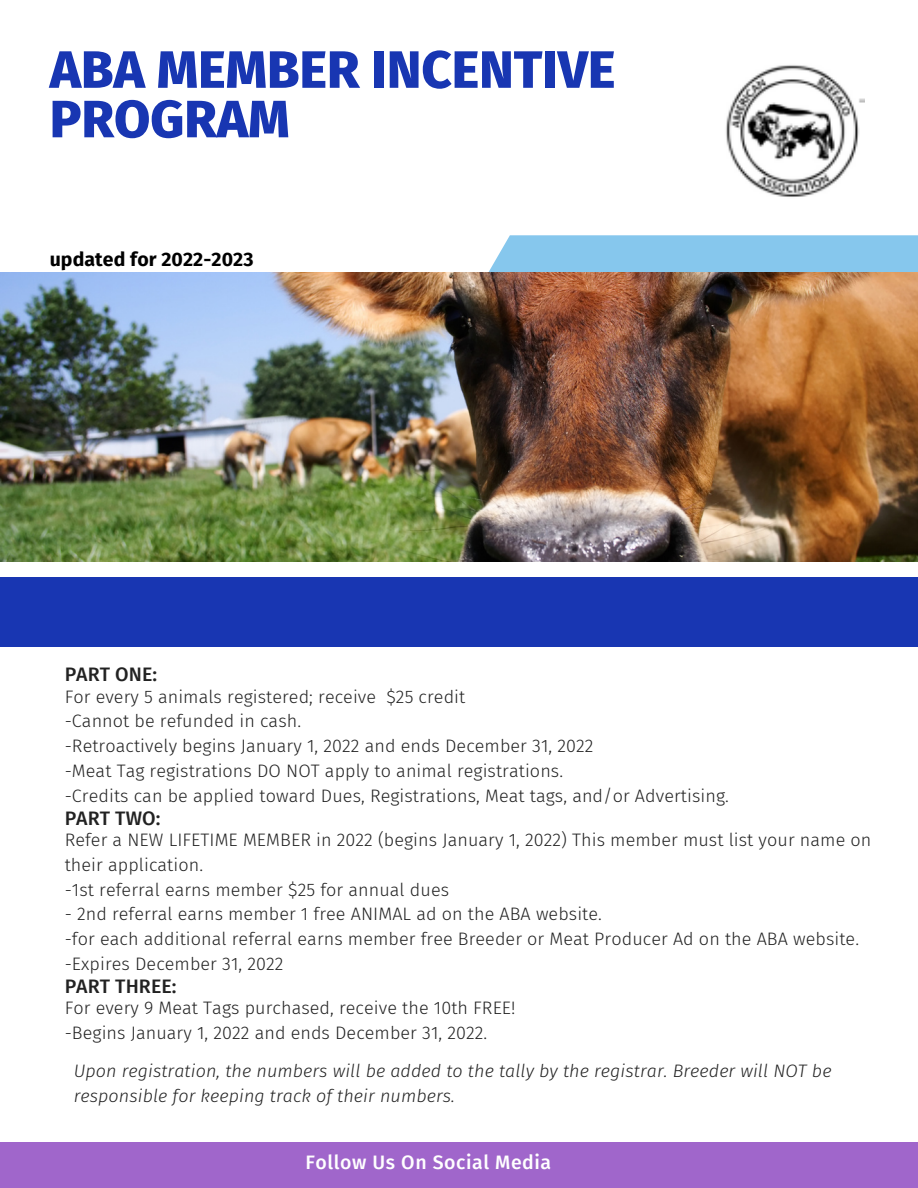
<style>
.page{position:relative;width:918px;height:1188px;background:#fff}
.page>*{position:absolute;margin:0;border:0;box-sizing:border-box;transform-origin:0 0}
.t1{font:800 52.5px/49.5px "Fira Sans";color:#1836b2}
.t2{font:500 19.5px "Fira Sans";letter-spacing:.005em;color:#222}
.t3{font:500 19.5px "Fira Sans";letter-spacing:.03em;color:#fff}
.t4{font:700 19.5px "Fira Sans";letter-spacing:.005em;color:#000}
.t5{font:300 18px/24.8px "Fira Sans";letter-spacing:.005em;color:#222}
.t6{font:italic 300 18px/24.8px "Fira Sans";letter-spacing:.005em;color:#222}
</style>
<div class="page">
<div style="left:488px;top:235px;width:430px;height:37px;background:#86c7ed"></div>
<img style="left:0;top:272px;width:918px;height:289px">
<div style="left:0;top:577px;width:918px;height:69px;background:#1836b2"></div>
<div style="left:0;top:1142px;width:918px;height:46px;background:#a066cb"></div>
<img style="left:726px;top:65px;width:139px;height:132px">
<p class="t1" style="left:50px;top:45px;width:567px">ABA MEMBER INCENTIVE<br>PROGRAM</p>
<p class="t4" style="left:50px;top:248px;width:205px">updated for 2022-2023</p>
<p class="t2" style="left:65px;top:663px;width:94px">PART ONE:</p>
<p class="t5" style="left:65px;top:684px;width:402px">For every 5 animals registered; receive $25 credit</p>
<p class="t5" style="left:65px;top:709px;width:238px">-Cannot be refunded in cash.</p>
<p class="t5" style="left:65px;top:734px;width:530px">-Retroactively begins January 1, 2022 and ends December 31, 2022</p>
<p class="t5" style="left:65px;top:759px;width:500px">-Meat Tag registrations DO NOT apply to animal registrations.</p>
<p class="t5" style="left:65px;top:783px;width:666px">-Credits can be applied toward Dues, Registrations, Meat tags, and/or Advertising.</p>
<p class="t2" style="left:65px;top:806px;width:97px">PART TWO:</p>
<p class="t5" style="left:65px;top:828px;width:808px">Refer a NEW LIFETIME MEMBER in 2022 (begins January 1, 2022) This member must list your name on their application.</p>
<p class="t5" style="left:65px;top:877px;width:386px">-1st referral earns member $25 for annual dues</p>
<p class="t5" style="left:65px;top:902px;width:539px">- 2nd referral earns member 1 free ANIMAL ad on the ABA website.</p>
<p class="t5" style="left:65px;top:927px;width:796px">-for each additional referral earns member free Breeder or Meat Producer Ad on the ABA website.</p>
<p class="t5" style="left:65px;top:952px;width:220px">-Expires December 31, 2022</p>
<p class="t2" style="left:65px;top:975px;width:113px">PART THREE:</p>
<p class="t5" style="left:65px;top:996px;width:452px">For every 9 Meat Tags purchased, receive the 10th FREE!</p>
<p class="t5" style="left:65px;top:1021px;width:424px">-Begins January 1, 2022 and ends December 31, 2022.</p>
<p class="t6" style="left:74px;top:1059px;width:759px">Upon registration, the numbers will be added to the tally by the registrar. Breeder will NOT be responsible for keeping track of their numbers.</p>
<p class="t3" style="left:306px;top:1151px;width:247px">Follow Us On Social Media</p>
</div>
